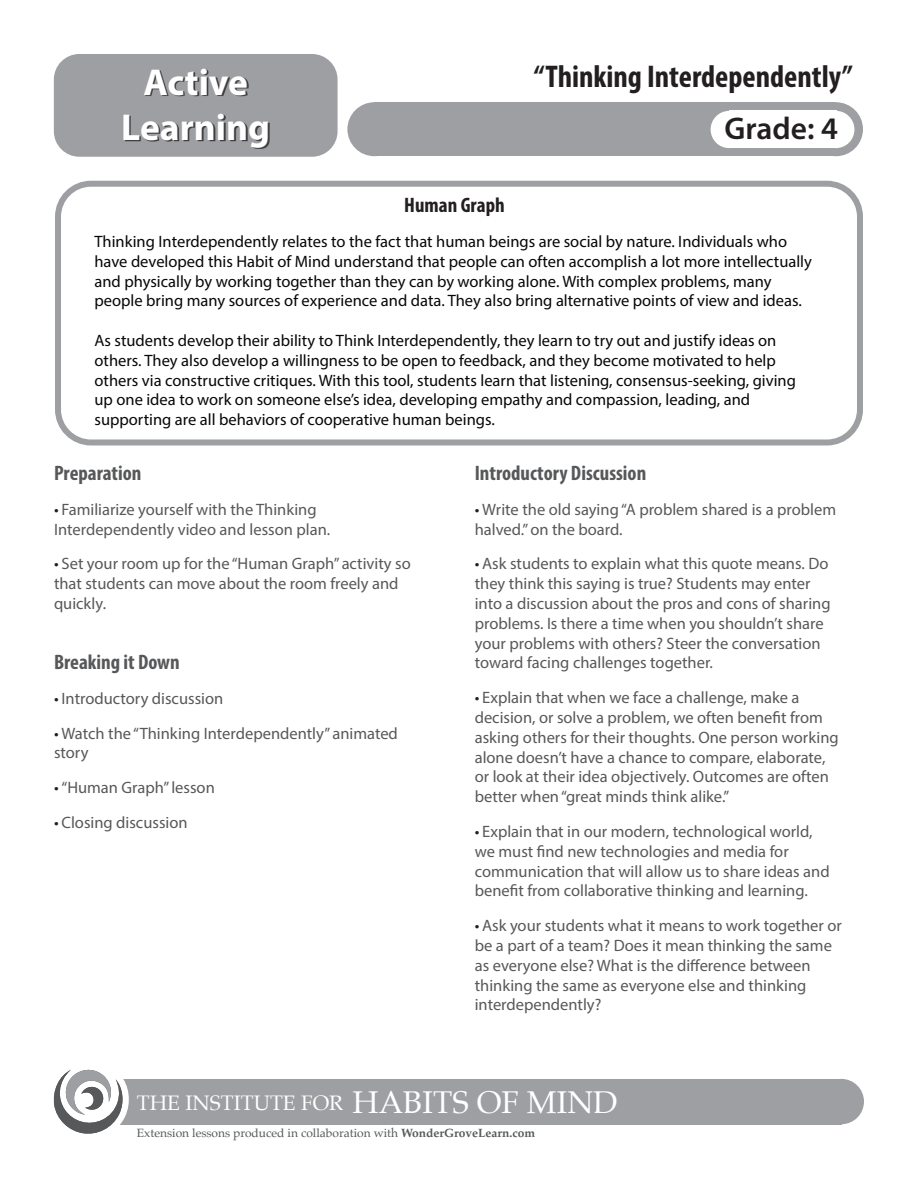
<style>
.page{position:relative;width:918px;height:1188px;background:#fff}
.page>*{position:absolute;margin:0;border:0;box-sizing:border-box;transform-origin:0 0}
.t1{font:700 37.5px "Myriad Pro";color:#fff}
.title__condensed{font:700 condensed 31.5px "Myriad Pro";color:#231f20}
.title__condensed-2{font:31.5px "Palatino";color:#fff}
.header__uncondensed{font:600 31.5px "Myriad Pro";color:#231f20}
.section_titles{font:700 condensed 21px "Myriad Pro";color:#57585a}
.title__condensed-3{font:21px "Palatino";color:#fff}
.section_titles-2{font:700 condensed 21px "Myriad Pro";color:#231f20}
.t2{font:16.5px/19.8px "Myriad Pro";color:#57585a}
.t3{font:16.5px/19.8px "Myriad Pro";color:#090706}
.title__condensed-4{font:12px "Palatino";color:#57585a}
.s1{color:#231f20}
.s2{font-weight:700}
</style>
<div class="page">
<div style="left:54px;top:54px;width:284px;height:103px;background:#9d9fa2;border-radius:26px"></div>
<div style="left:125px;top:70px;width:144px;height:79px;background:#231f20;opacity:.75"></div>
<div style="left:809px;top:102px;width:54px;height:54px;background:#9d9fa2;border-radius:50%"></div>
<div style="left:347px;top:102px;width:54px;height:54px;background:#9d9fa2;border-radius:50%"></div>
<div style="left:374px;top:102px;width:462px;height:54px;background:#9d9fa2"></div>
<div style="left:818px;top:111px;width:36px;height:37px;background:#fff;border-radius:50%"></div>
<div style="left:729px;top:111px;width:108px;height:37px;background:#fff"></div>
<div style="left:711px;top:111px;width:37px;height:37px;background:#fff;border-radius:50%"></div>
<div style="left:55px;top:181px;width:808px;height:264px;border:6px solid #9d9fa2;border-radius:33px"></div>
<div style="left:819px;top:1079px;width:45px;height:45px;background:#9d9fa2;border-radius:50%"></div>
<div style="left:102px;top:1079px;width:739px;height:45px;background:#9d9fa2"></div>
<svg style="left:53px;top:1069px;width:72px;height:65px"></svg>
<p class="t1" style="left:143px;top:58px;width:106px">Active</p>
<p class="t1" style="left:121px;top:103px;width:150px">Learning</p>
<p class="title__condensed" style="left:534px;top:56px;width:320px">“Thinking Interdependently”</p>
<p class="header__uncondensed" style="left:725px;top:109px;width:115px">Grade: 4</p>
<p class="section_titles-2" style="left:404px;top:192px;width:102px">Human Graph</p>
<p class="t3" style="left:94px;top:231px;width:719px">Thinking Interdependently relates to the fact that human beings are social by nature. Individuals who have developed this Habit of Mind understand that people can often accomplish a lot more intellectually and physically by working together than they can by working alone. With complex problems, many people bring many sources of experience and data. They also bring alternative points of view and ideas.</p>
<p class="t3" style="left:94px;top:330px;width:703px">As students develop their ability to Think Interdependently, they learn to try out and justify ideas on others. They also develop a willingness to be open to feedback, and they become motivated to help others via constructive critiques. With this tool, students learn that listening, consensus-seeking, giving up one idea to work on someone else’s idea, developing empathy and compassion, leading, and supporting are all behaviors of cooperative human beings.</p>
<p class="section_titles" style="left:475px;top:460px;width:173px">Introductory Discussion</p>
<p class="t2" style="left:475px;top:499px;width:363px"><span class="s1">•</span> Write the old saying “A problem shared is a problem halved.” on the board.</p>
<p class="t2" style="left:475px;top:554px;width:357px"><span class="s1">•</span> Ask students to explain what this quote means. Do they think this saying is true? Students may enter into a discussion about the pros and cons of sharing problems. Is there a time when you shouldn’t share your problems with others? Steer the conversation toward facing challenges together.</p>
<p class="t2" style="left:475px;top:688px;width:365px"><span class="s1">•</span> Explain that when we face a challenge, make a decision, or solve a problem, we often benefit from asking others for their thoughts. One person working alone doesn’t have a chance to compare, elaborate, or look at their idea objectively. Outcomes are often better when “great minds think alike.”</p>
<p class="t2" style="left:475px;top:821px;width:356px"><span class="s1">•</span> Explain that in our modern, technological world, we must find new technologies and media for communication that will allow us to share ideas and benefit from collaborative thinking and learning.</p>
<p class="t2" style="left:475px;top:916px;width:369px"><span class="s1">•</span> Ask your students what it means to work together or be a part of a team? Does it mean thinking the same as everyone else? What is the difference between thinking the same as everyone else and thinking interdependently?</p>
<p class="section_titles" style="left:54px;top:460px;width:89px">Preparation</p>
<p class="t2" style="left:54px;top:499px;width:278px"><span class="s1">•</span> Familiarize yourself with the Thinking<br>Interdependently video and lesson plan.</p>
<p class="t2" style="left:54px;top:554px;width:358px"><span class="s1">•</span> Set your room up for the “Human Graph” activity so that students can move about the room freely and quickly.</p>
<p class="section_titles" style="left:54px;top:649px;width:127px">Breaking it Down</p>
<p class="t2" style="left:54px;top:688px;width:171px"><span class="s1">•</span> Introductory discussion</p>
<p class="t2" style="left:54px;top:723px;width:345px"><span class="s1">•</span> Watch the “Thinking Interdependently” animated story</p>
<p class="t2" style="left:54px;top:778px;width:162px"><span class="s1">•</span> “Human Graph” lesson</p>
<p class="t2" style="left:54px;top:812px;width:135px"><span class="s1">•</span> Closing discussion</p>
<p class="title__condensed-3" style="left:137px;top:1086px;width:208px">THE INSTITUTE FOR</p>
<p class="title__condensed-2" style="left:352px;top:1076px;width:267px">HABITS OF MIND</p>
<p class="title__condensed-4" style="left:137px;top:1123px;width:400px">Extension lessons produced in collaboration with <span class="s2">WonderGroveLearn.com</span></p>
</div>
